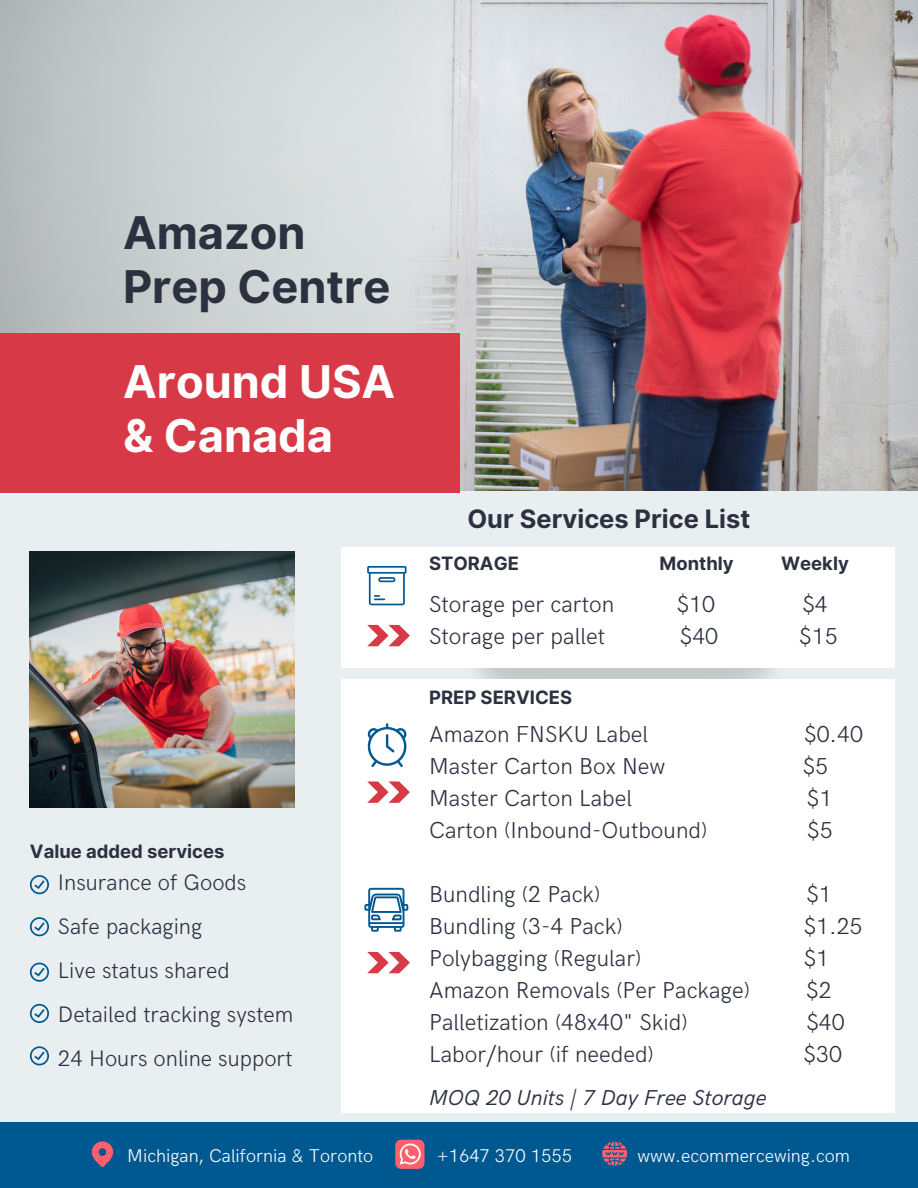
<style>
.page{position:relative;width:918px;height:1188px;background:#e9eff1}
.page>*{position:absolute;margin:0;border:0;box-sizing:border-box;transform-origin:0 0}
.t1{font:700 45.15px/54px "Inter";color:#2b313f}
.t2{font:700 45.15px/54px "Inter";color:#fff}
.t3{font:700 25.35px "Inter";color:#2b313f}
.t4{font:300 23.1px "HK Grotesk";color:#2b313f}
.t5{font:300 22.5px/43.8px "HK Grotesk";color:#2b313f}
.t6{font:italic 21.6px "HK Grotesk";color:#2b313f}
.t7{font:300 18.45px "HK Grotesk";color:#fff}
.t8{font:700 18.45px "Inter";color:#2b313f}
</style>
<div class="page">
<img style="left:0;top:0;width:917px;height:491px">
<div style="left:0;top:333px;width:459px;height:160px;background:#d73a46"></div>
<div style="left:341px;top:548px;width:554px;height:120px;background:#fff"></div>
<div style="left:341px;top:679px;width:554px;height:433px;background:#fff"></div>
<div style="left:0;top:1122px;width:917px;height:66px;background:#005891"></div>
<svg style="left:92px;top:1141px;width:21px;height:26px"></svg>
<svg style="left:602px;top:1141px;width:25px;height:25px"></svg>
<svg style="left:368px;top:723px;width:38px;height:44px"></svg>
<svg style="left:367px;top:566px;width:40px;height:39px"></svg>
<svg style="left:30px;top:875px;width:19px;height:19px"></svg>
<svg style="left:30px;top:1004px;width:19px;height:19px"></svg>
<svg style="left:30px;top:917px;width:19px;height:19px"></svg>
<svg style="left:30px;top:1046px;width:19px;height:19px"></svg>
<svg style="left:30px;top:963px;width:19px;height:19px"></svg>
<svg style="left:364px;top:888px;width:44px;height:44px"></svg>
<svg style="left:367px;top:625px;width:43px;height:21px"></svg>
<img style="left:30px;top:551px;width:264px;height:257px">
<svg style="left:395px;top:1140px;width:30px;height:29px"></svg>
<svg style="left:367px;top:781px;width:43px;height:22px"></svg>
<svg style="left:367px;top:952px;width:43px;height:21px"></svg>
<h1 class="t1" style="left:123px;top:205px;width:269px">Amazon<br>Prep Centre</h1>
<h1 class="t2" style="left:123px;top:354px;width:274px">Around USA &amp; Canada</h1>
<p class="t8" style="left:30px;top:840px;width:196px">Value added services</p>
<p class="t5" style="left:58px;top:862px;width:237px">Insurance of Goods<br>Safe packaging<br>Live status shared<br>Detailed tracking system<br>24 Hours online support</p>
<p class="t3" style="left:467px;top:503px;width:284px">Our Services Price List</p>
<p class="t8" style="left:429px;top:552px;width:91px">STORAGE</p>
<p class="t4" style="left:429px;top:591px;width:187px">Storage per carton</p>
<p class="t4" style="left:677px;top:591px;width:40px">$10</p>
<p class="t4" style="left:802px;top:591px;width:27px">$4</p>
<p class="t4" style="left:429px;top:623px;width:177px">Storage per pallet</p>
<p class="t4" style="left:680px;top:623px;width:40px">$40</p>
<p class="t4" style="left:799px;top:623px;width:40px">$15</p>
<p class="t8" style="left:659px;top:552px;width:76px">Monthly</p>
<p class="t8" style="left:781px;top:552px;width:69px">Weekly</p>
<p class="t8" style="left:429px;top:686px;width:145px">PREP SERVICES</p>
<p class="t4" style="left:429px;top:721px;width:221px">Amazon FNSKU Label</p>
<p class="t4" style="left:804px;top:721px;width:60px">$0.40</p>
<p class="t4" style="left:429px;top:753px;width:238px">Master Carton Box New</p>
<p class="t4" style="left:803px;top:753px;width:27px">$5</p>
<p class="t4" style="left:429px;top:785px;width:205px">Master Carton Label</p>
<p class="t4" style="left:807px;top:785px;width:27px">$1</p>
<p class="t4" style="left:429px;top:817px;width:280px">Carton (Inbound-Outbound)</p>
<p class="t4" style="left:807px;top:817px;width:27px">$5</p>
<p class="t4" style="left:429px;top:881px;width:173px">Bundling (2 Pack)</p>
<p class="t4" style="left:806px;top:881px;width:27px">$1</p>
<p class="t4" style="left:429px;top:913px;width:195px">Bundling (3-4 Pack)</p>
<p class="t4" style="left:804px;top:913px;width:60px">$1.25</p>
<p class="t4" style="left:429px;top:945px;width:214px">Polybagging (Regular)</p>
<p class="t4" style="left:804px;top:945px;width:27px">$1</p>
<p class="t4" style="left:429px;top:977px;width:322px">Amazon Removals (Per Package)</p>
<p class="t4" style="left:806px;top:977px;width:27px">$2</p>
<p class="t4" style="left:429px;top:1009px;width:260px">Palletization (48x40" Skid)</p>
<p class="t4" style="left:806px;top:1009px;width:40px">$40</p>
<p class="t4" style="left:429px;top:1042px;width:226px">Labor/hour (if needed)</p>
<p class="t4" style="left:804px;top:1042px;width:40px">$30</p>
<p class="t6" style="left:429px;top:1085px;width:339px">MOQ 20 Units | 7 Day Free Storage</p>
<p class="t7" style="left:127px;top:1145px;width:248px">Michigan, California &amp; Toronto</p>
<p class="t7" style="left:437px;top:1145px;width:136px">+1647 370 1555</p>
<p class="t7" style="left:637px;top:1145px;width:214px">www.ecommercewing.com</p>
</div>
